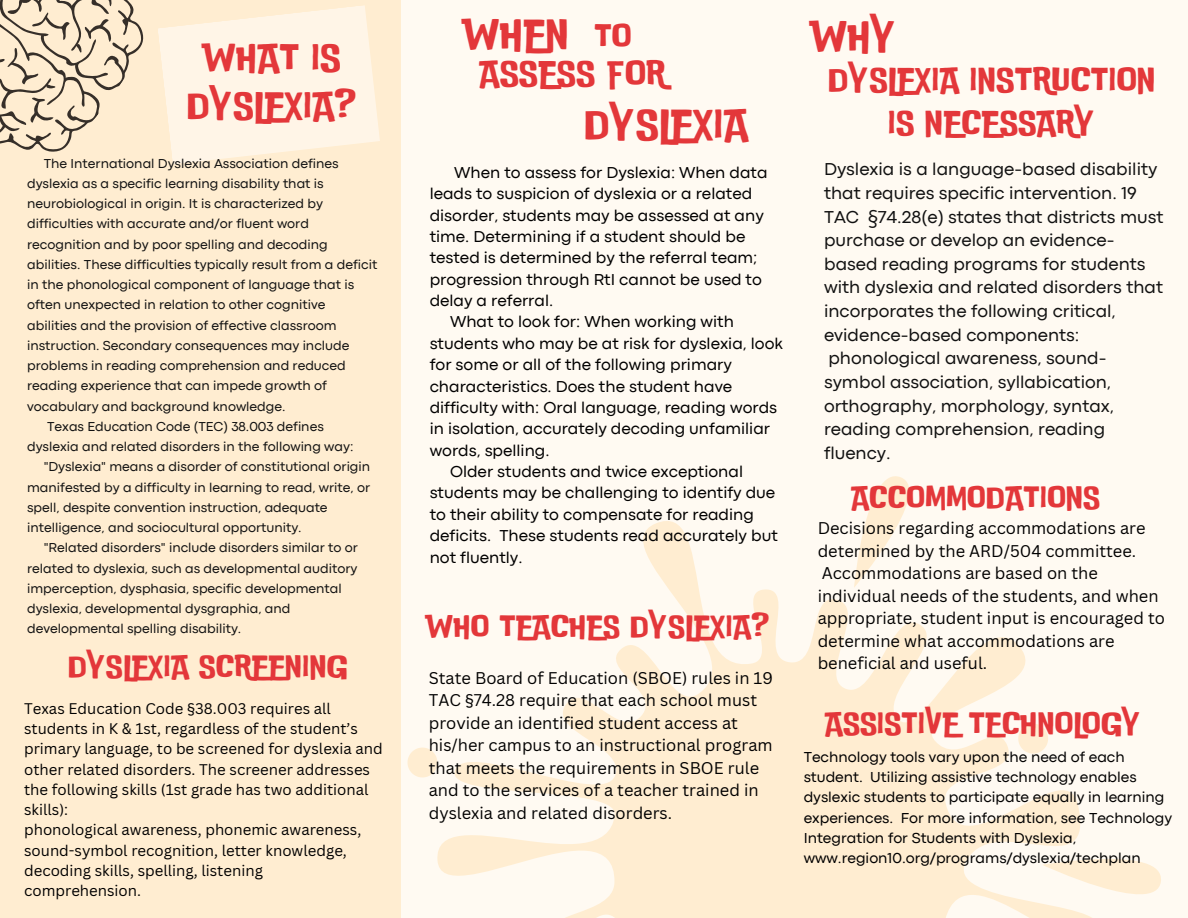
<style>
.page{position:relative;width:1188px;height:918px;background:#fffaf2}
.page>*{position:absolute;margin:0;border:0;box-sizing:border-box;transform-origin:0 0}
.t1{font:45px "Do Ub Le Ba Ss";color:#e3373a}
.t2{font:40.5px/48.3px "Do Ub Le Ba Ss";color:#e3373a;text-align:center}
.t3{font:37.5px "Do Ub Le Ba Ss";color:#e3373a}
.t4{font:36px/42.8px "Do Ub Le Ba Ss";color:#e3373a;text-align:center}
.t5{font:35.4px "Do Ub Le Ba Ss";color:#e3373a}
.t6{font:33.3px "Do Ub Le Ba Ss";color:#e3373a}
.t7{font:18px/23.7px "Codec Pro";color:#111}
.t8{font:16.5px "Codec Pro";color:#000}
.t9{font:16.5px/22.5px "Canva Sans";color:#000}
.t10{font:15px/20.2px "Canva Sans";color:#000}
.t11{font:15px/20.2px "Codec Pro";color:#000}
.t12{font:13.5px "Codec Pro";color:#111}
</style>
<div class="page">
<div style="left:0;top:0;width:401px;height:918px;background:#ffedd1"></div>
<svg style="left:0;top:0;width:380px;height:164px"></svg>
<svg style="left:437px;top:521px;width:643px;height:397px"></svg>
<svg style="left:408px;top:748px;width:29px;height:29px"></svg>
<svg style="left:1018px;top:724px;width:30px;height:30px"></svg>
<svg style="left:854px;top:476px;width:81px;height:112px"></svg>
<svg style="left:1042px;top:844px;width:119px;height:74px"></svg>
<h3 class="t5" style="left:594px;top:12px;width:39px">TO</h3>
<h1 class="t1" style="left:810px;top:6px;width:88px">WHY</h1>
<h1 class="t1" style="left:462px;top:4px;width:108px">WHEN</h1>
<h2 class="t2" style="left:186px;top:30px;width:172px">WHAT IS<br>DYSLEXIA?</h2>
<p class="t12" style="left:44px;top:158px;width:296px">The International Dyslexia Association defines</p>
<p class="t12" style="left:27px;top:179px;width:298px">dyslexia as a specific learning disability that is</p>
<p class="t12" style="left:27px;top:199px;width:297px">neurobiological in origin. It is characterized by</p>
<p class="t12" style="left:27px;top:219px;width:283px">difficulties with accurate and/or fluent word</p>
<p class="t12" style="left:27px;top:239px;width:302px">recognition and by poor spelling and decoding</p>
<p class="t12" style="left:27px;top:260px;width:352px">abilities. These difficulties typically result from a deficit</p>
<p class="t12" style="left:27px;top:280px;width:329px">in the phonological component of language that is</p>
<p class="t12" style="left:27px;top:300px;width:300px">often unexpected in relation to other cognitive</p>
<p class="t12" style="left:27px;top:320px;width:311px">abilities and the provision of effective classroom</p>
<p class="t12" style="left:27px;top:341px;width:324px">instruction. Secondary consequences may include</p>
<p class="t12" style="left:27px;top:361px;width:320px">problems in reading comprehension and reduced</p>
<p class="t12" style="left:27px;top:381px;width:301px">reading experience that can impede growth of</p>
<p class="t12" style="left:27px;top:401px;width:260px">vocabulary and background knowledge.</p>
<p class="t12" style="left:47px;top:422px;width:278px">Texas Education Code (TEC) 38.003 defines</p>
<p class="t12" style="left:27px;top:442px;width:328px">dyslexia and related disorders in the following way:</p>
<p class="t12" style="left:44px;top:462px;width:328px">"Dyslexia" means a disorder of constitutional origin</p>
<p class="t12" style="left:27px;top:482px;width:345px">manifested by a difficulty in learning to read, write, or</p>
<p class="t12" style="left:27px;top:503px;width:302px">spell, despite convention instruction, adequate</p>
<p class="t12" style="left:27px;top:523px;width:276px">intelligence, and sociocultural opportunity.</p>
<p class="t12" style="left:44px;top:543px;width:316px">"Related disorders" include disorders similar to or</p>
<p class="t12" style="left:27px;top:563px;width:332px">related to dyslexia, such as developmental auditory</p>
<p class="t12" style="left:27px;top:584px;width:316px">imperception, dysphasia, specific developmental</p>
<p class="t12" style="left:27px;top:604px;width:265px">dyslexia, developmental dysgraphia, and</p>
<p class="t12" style="left:27px;top:624px;width:216px">developmental spelling disability.</p>
<h3 class="t3" style="left:479px;top:48px;width:188px">ASSESS FOR</h3>
<h3 class="t4" style="left:828px;top:55px;width:329px">DYSLEXIA INSTRUCTION<br>IS NECESSARY</h3>
<h1 class="t1" style="left:584px;top:94px;width:166px">DYSLEXIA</h1>
<p class="t7" style="left:824px;top:159px;width:341px">Dyslexia is a language-based disability that requires specific intervention. 19<br>TAC §74.28(e) states that districts must purchase or develop an evidence&shy;based reading programs for students with dyslexia and related disorders that incorporates the following critical, evidence-based components: phonological awareness, sound&shy;symbol association, syllabication, orthography, morphology, syntax, reading comprehension, reading fluency.</p>
<p class="t8" style="left:454px;top:166px;width:315px">When to assess for Dyslexia: When data</p>
<p class="t8" style="left:430px;top:188px;width:324px">leads to suspicion of dyslexia or a related</p>
<p class="t8" style="left:430px;top:209px;width:336px">disorder, students may be assessed at any</p>
<p class="t8" style="left:430px;top:231px;width:317px">time. Determining if a student should be</p>
<p class="t8" style="left:430px;top:252px;width:329px">tested is determined by the referral team;</p>
<p class="t8" style="left:430px;top:273px;width:334px">progression through RtI cannot be used to</p>
<p class="t8" style="left:430px;top:295px;width:125px">delay a referral.</p>
<p class="t8" style="left:450px;top:316px;width:285px">What to look for: When working with</p>
<p class="t8" style="left:430px;top:337px;width:355px">students who may be at risk for dyslexia, look</p>
<p class="t8" style="left:430px;top:359px;width:304px">for some or all of the following primary</p>
<p class="t8" style="left:430px;top:380px;width:304px">characteristics. Does the student have</p>
<p class="t8" style="left:430px;top:402px;width:349px">difficulty with: Oral language, reading words</p>
<p class="t8" style="left:430px;top:423px;width:342px">in isolation, accurately decoding unfamiliar</p>
<p class="t8" style="left:430px;top:444px;width:121px">words, spelling.</p>
<p class="t8" style="left:450px;top:466px;width:295px">Older students and twice exceptional</p>
<p class="t8" style="left:430px;top:487px;width:347px">students may be challenging to identify due</p>
<p class="t8" style="left:430px;top:508px;width:326px">to their ability to compensate for reading</p>
<p class="t8" style="left:430px;top:530px;width:350px">deficits. These students read accurately but</p>
<p class="t8" style="left:430px;top:551px;width:94px">not fluently.</p>
<h3 class="t6" style="left:851px;top:475px;width:251px">ACCOMMODATIONS</h3>
<p class="t9" style="left:818px;top:517px;width:349px">Decisions regarding accommodations are determined by the ARD/504 committee.<br>Accommodations are based on the individual needs of the students, and when appropriate, student input is encouraged to determine what accommodations are</p>
<h3 class="t6" style="left:426px;top:604px;width:346px">WHO TEACHES DYSLEXIA?</h3>
<h3 class="t6" style="left:67px;top:644px;width:282px">DYSLEXIA SCREENING</h3>
<p class="t9" style="left:818px;top:652px;width:171px">beneficial and useful.</p>
<p class="t9" style="left:429px;top:666px;width:346px">State Board of Education (SBOE) rules in 19<br>TAC §74.28 require that each school must provide an identified student access at his/her campus to an instructional program that meets the requirements in SBOE rule and to the services of a teacher trained in dyslexia and related disorders.</p>
<p class="t10" style="left:24px;top:698px;width:360px">Texas Education Code §38.003 requires all students in K &amp; 1st, regardless of the student’s primary language, to be screened for dyslexia and other related disorders. The screener addresses the following skills (1st grade has two additional skills):<br>phonological awareness, phonemic awareness, sound-symbol recognition, letter knowledge, decoding skills, spelling, listening comprehension.</p>
<h3 class="t6" style="left:825px;top:701px;width:318px">ASSISTIVE TECHNOLOGY</h3>
<p class="t11" style="left:804px;top:748px;width:370px">Technology tools vary upon the need of each student. Utilizing assistive technology enables dyslexic students to participate equally in learning experiences. For more information, see Technology Integration for Students with Dyslexia, www.region10.org/programs/dyslexia/techplan</p>
</div>
